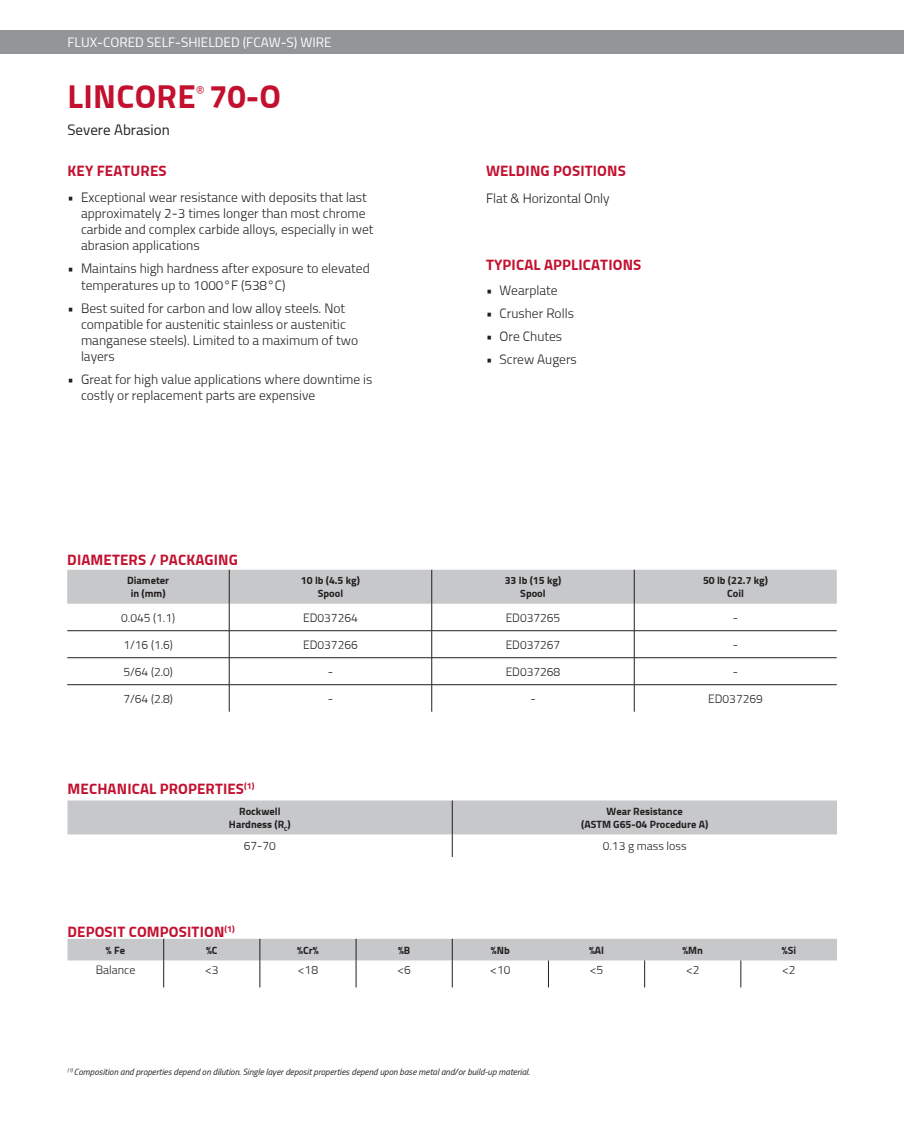
<style>
.page{position:relative;width:904px;height:1134px;background:#fff}
.page>*{position:absolute;margin:0;border:0;box-sizing:border-box;transform-origin:0 0}
.Brand_Name{font:700 33px "Titillium";letter-spacing:.01em;color:#c3102f}
.product_page_headers{font:700 15px "Titillium";letter-spacing:.01em;color:#c3102f}
.t1{font:15px "Titillium";color:#231f20}
.Brand_Name-2{font:300 13.95px "Titillium";color:#c3102f}
.t2{font:300 13.5px/16.2px "Titillium";color:#231f20}
.t3{font:13.5px "Titillium";color:#fff}
.t4{font:300 12px "Titillium";color:#231f20}
.t5{font:700 10.5px "Titillium";color:#231f20}
.t6{font:italic 9px "Titillium";color:#231f20}
</style>
<div class="page">
<div style="left:0;top:30px;width:904px;height:24px;background:#939598"></div>
<svg style="left:68px;top:800px;width:769px;height:57px"></svg>
<svg style="left:68px;top:939px;width:769px;height:48px"></svg>
<svg style="left:67px;top:570px;width:770px;height:142px"></svg>
<hr style="left:67px;top:630px;width:162px;height:1px;background:#231f20">
<hr style="left:229px;top:630px;width:203px;height:1px;background:#231f20">
<hr style="left:432px;top:630px;width:202px;height:1px;background:#231f20">
<hr style="left:634px;top:630px;width:203px;height:1px;background:#231f20">
<hr style="left:67px;top:657px;width:162px;height:1px;background:#231f20">
<hr style="left:229px;top:657px;width:203px;height:1px;background:#231f20">
<hr style="left:432px;top:657px;width:202px;height:1px;background:#231f20">
<hr style="left:634px;top:657px;width:203px;height:1px;background:#231f20">
<hr style="left:67px;top:684px;width:162px;height:1px;background:#231f20">
<hr style="left:229px;top:684px;width:203px;height:1px;background:#231f20">
<hr style="left:432px;top:684px;width:202px;height:1px;background:#231f20">
<hr style="left:634px;top:684px;width:203px;height:1px;background:#231f20">
<p class="t3" style="left:68px;top:34px;width:266px">FLUX-CORED SELF-SHIELDED (FCAW-S) WIRE</p>
<p class="Brand_Name" style="left:68px;top:77px;width:215px">LINCORE 70-O</p>
<p class="Brand_Name-2" style="left:196px;top:83px;width:11px">®</p>
<p class="t1" style="left:68px;top:121px;width:104px">Severe Abrasion</p>
<p class="product_page_headers" style="left:68px;top:162px;width:101px">KEY FEATURES</p>
<p class="t2" style="left:81px;top:189px;width:294px;text-indent:-14px">• Exceptional wear resistance with deposits that last approximately 2-3 times longer than most chrome carbide and complex carbide alloys, especially in wet abrasion applications</p>
<p class="t2" style="left:81px;top:261px;width:290px;text-indent:-14px">• Maintains high hardness after exposure to elevated temperatures up to 1000°F (538°C)</p>
<p class="t2" style="left:81px;top:300px;width:279px;text-indent:-14px">• Best suited for carbon and low alloy steels. Not compatible for austenitic stainless or austenitic manganese steels). Limited to a maximum of two layers</p>
<p class="t2" style="left:81px;top:371px;width:293px;text-indent:-14px">• Great for high value applications where downtime is costly or replacement parts are expensive</p>
<p class="product_page_headers" style="left:67px;top:551px;width:172px">DIAMETERS / PACKAGING</p>
<p class="t5" style="left:127px;top:574px;width:44px">Diameter</p>
<p class="t5" style="left:131px;top:587px;width:36px">in (mm)</p>
<p class="t5" style="left:301px;top:574px;width:61px">10 lb (4.5 kg)</p>
<p class="t5" style="left:318px;top:587px;width:27px">Spool</p>
<p class="product_page_headers" style="left:486px;top:162px;width:141px">WELDING POSITIONS</p>
<p class="t2" style="left:486px;top:190px;width:125px">Flat &amp; Horizontal Only</p>
<p class="product_page_headers" style="left:486px;top:256px;width:157px">TYPICAL APPLICATIONS</p>
<p class="t2" style="left:486px;top:282px;width:73px">• Wearplate</p>
<p class="t2" style="left:486px;top:305px;width:89px">• Crusher Rolls</p>
<p class="t2" style="left:486px;top:328px;width:78px">• Ore Chutes</p>
<p class="t2" style="left:486px;top:351px;width:92px">• Screw Augers</p>
<p class="t5" style="left:505px;top:574px;width:58px">33 lb (15 kg)</p>
<p class="t5" style="left:520px;top:587px;width:27px">Spool</p>
<p class="t5" style="left:703px;top:574px;width:67px">50 lb (22.7 kg)</p>
<p class="t5" style="left:727px;top:587px;width:18px">Coil</p>
<p class="t4" style="left:121px;top:611px;width:55px">0.045 (1.1)</p>
<p class="t4" style="left:303px;top:611px;width:56px">ED037264</p>
<p class="t4" style="left:506px;top:611px;width:56px">ED037265</p>
<p class="t4" style="left:733px;top:611px;width:7px">-</p>
<p class="t4" style="left:123px;top:638px;width:51px">1/16 (1.6)</p>
<p class="t4" style="left:303px;top:638px;width:56px">ED037266</p>
<p class="t4" style="left:506px;top:638px;width:56px">ED037267</p>
<p class="t4" style="left:733px;top:638px;width:7px">-</p>
<p class="t4" style="left:123px;top:665px;width:51px">5/64 (2.0)</p>
<p class="t4" style="left:328px;top:665px;width:7px">-</p>
<p class="t4" style="left:506px;top:665px;width:56px">ED037268</p>
<p class="t4" style="left:733px;top:665px;width:7px">-</p>
<p class="t4" style="left:123px;top:692px;width:51px">7/64 (2.8)</p>
<p class="t4" style="left:328px;top:692px;width:7px">-</p>
<p class="t4" style="left:530px;top:692px;width:7px">-</p>
<p class="t4" style="left:708px;top:692px;width:56px">ED037269</p>
<p class="product_page_headers" style="left:68px;top:780px;width:188px">MECHANICAL PROPERTIES<sup>(1)</sup></p>
<p class="t5" style="left:239px;top:805px;width:43px">Rockwell</p>
<p class="t5" style="left:229px;top:818px;width:63px">Hardness (R<sub>C</sub>)</p>
<p class="t5" style="left:607px;top:805px;width:78px">Wear Resistance</p>
<p class="t5" style="left:581px;top:818px;width:129px">(ASTM G65-04 Procedure A)</p>
<p class="t4" style="left:244px;top:839px;width:34px">67-70</p>
<p class="t4" style="left:603px;top:839px;width:85px">0.13 g mass loss</p>
<p class="product_page_headers" style="left:68px;top:922px;width:169px">DEPOSIT COMPOSITION<sup>(1)</sup></p>
<p class="t5" style="left:106px;top:944px;width:21px">% Fe</p>
<p class="t5" style="left:206px;top:944px;width:13px">%C</p>
<p class="t5" style="left:297px;top:944px;width:23px">%Cr%</p>
<p class="t5" style="left:398px;top:944px;width:14px">%B</p>
<p class="t5" style="left:491px;top:944px;width:20px">%Nb</p>
<p class="t5" style="left:589px;top:944px;width:17px">%Al</p>
<p class="t5" style="left:682px;top:944px;width:22px">%Mn</p>
<p class="t5" style="left:782px;top:944px;width:16px">%Si</p>
<p class="t4" style="left:96px;top:963px;width:41px">Balance</p>
<p class="t4" style="left:205px;top:963px;width:15px">&lt;3</p>
<p class="t4" style="left:298px;top:963px;width:22px">&lt;18</p>
<p class="t4" style="left:397px;top:963px;width:15px">&lt;6</p>
<p class="t4" style="left:490px;top:963px;width:22px">&lt;10</p>
<p class="t4" style="left:590px;top:963px;width:15px">&lt;5</p>
<p class="t4" style="left:686px;top:963px;width:15px">&lt;2</p>
<p class="t4" style="left:782px;top:963px;width:15px">&lt;2</p>
<p class="t6" style="left:68px;top:1066px;width:464px"><sup>(1)</sup> Composition and properties depend on dilution. Single layer deposit properties depend upon base metal and/or build-up material.</p>
</div>
